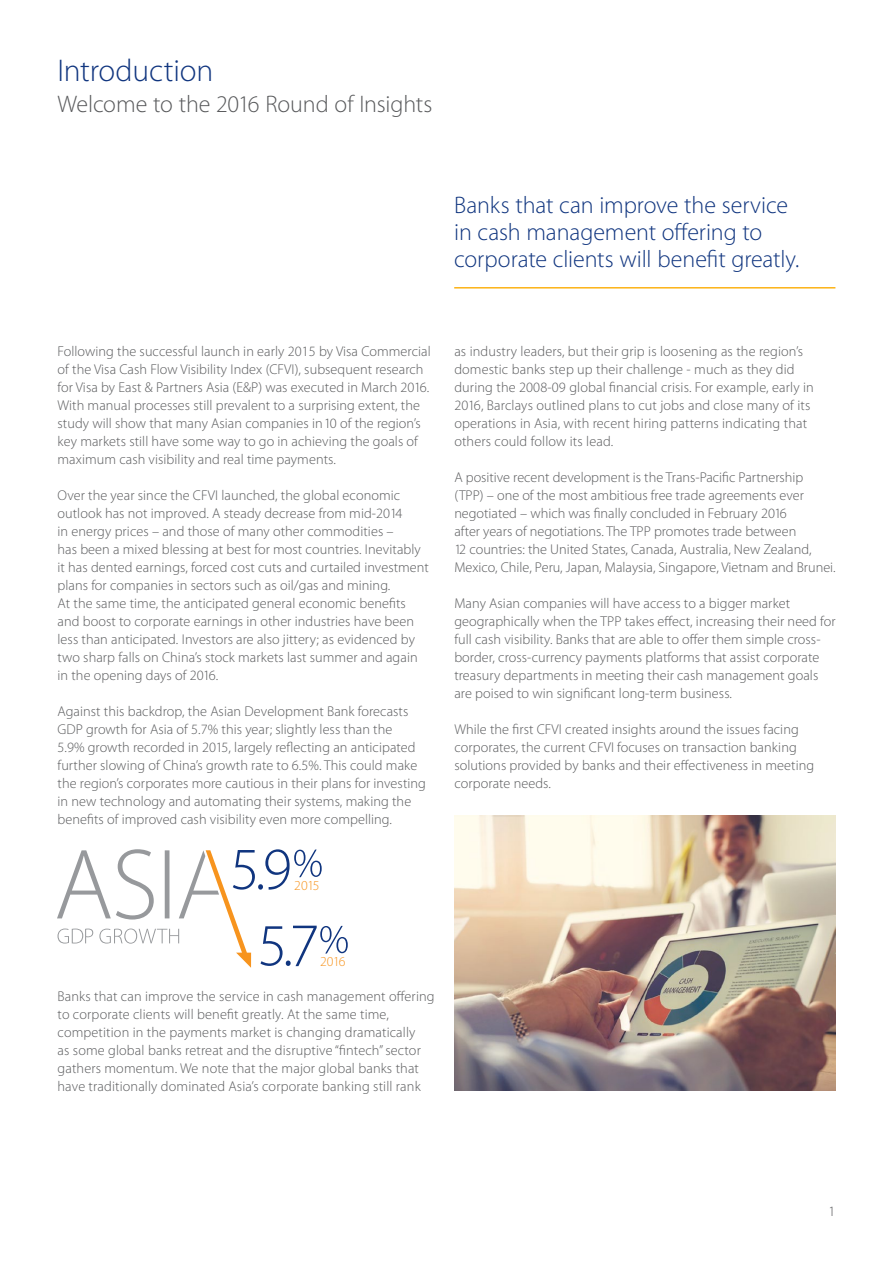
<style>
.page{position:relative;width:893px;height:1263px;background:#fff}
.page>*{position:absolute;margin:0;border:0;box-sizing:border-box;transform-origin:0 0}
.t1{font:300 31.5px "Myriad Pro";letter-spacing:-.005em;color:#10357f}
.t2{font:300 24px/27px "Myriad Pro";letter-spacing:-.005em;color:#10357f}
.t3{font:300 24px "Myriad Pro";letter-spacing:-.005em;color:#58595b}
.t4{font:300 14.25px/18px "Myriad Pro";letter-spacing:.005em;color:#58595b}
.t5{font:300 13.8px "Myriad Pro";letter-spacing:-.03em;color:#f7941e}
</style>
<div class="page">
<svg style="left:57px;top:849px;width:291px;height:119px"></svg>
<hr style="left:454px;top:287px;width:381px;height:2px;background:#fcb316">
<img style="left:454px;top:816px;width:381px;height:275px">
<h1 class="t1" style="left:57px;top:52px;width:158px">Introduction</h1>
<h2 class="t3" style="left:57px;top:90px;width:377px">Welcome to the 2016 Round of Insights</h2>
<h2 class="t2" style="left:454px;top:191px;width:346px">Banks that can improve the service in cash management offering to corporate clients will benefit greatly.</h2>
<p class="t4" style="left:58px;top:342px;width:375px">Following the successful launch in early 2015 by Visa Commercial of the Visa Cash Flow Visibility Index (CFVI), subsequent research for Visa by East &amp; Partners Asia (E&amp;P) was executed in March 2016.<br>With manual processes still prevalent to a surprising extent, the study will show that many Asian companies in 10 of the region’s key markets still have some way to go in achieving the goals of maximum cash visibility and real time payments.</p>
<p class="t4" style="left:58px;top:486px;width:373px">Over the year since the CFVI launched, the global economic outlook has not improved. A steady decrease from mid-2014<br>in energy prices – and those of many other commodities –<br>has been a mixed blessing at best for most countries. Inevitably it has dented earnings, forced cost cuts and curtailed investment plans for companies in sectors such as oil/gas and mining.<br>At the same time, the anticipated general economic benefits and boost to corporate earnings in other industries have been less than anticipated. Investors are also jittery; as evidenced by two sharp falls on China’s stock markets last summer and again in the opening days of 2016.</p>
<p class="t4" style="left:58px;top:702px;width:370px">Against this backdrop, the Asian Development Bank forecasts GDP growth for Asia of 5.7% this year; slightly less than the<br>5.9% growth recorded in 2015, largely reflecting an anticipated further slowing of China’s growth rate to 6.5%. This could make the region’s corporates more cautious in their plans for investing in new technology and automating their systems, making the benefits of improved cash visibility even more compelling.</p>
<p class="t5" style="left:294px;top:877px;width:27px">2015</p>
<p class="t4" style="left:454px;top:342px;width:361px">as industry leaders, but their grip is loosening as the region’s domestic banks step up their challenge - much as they did during the 2008-09 global financial crisis. For example, early in 2016, Barclays outlined plans to cut jobs and close many of its operations in Asia, with recent hiring patterns indicating that others could follow its lead.</p>
<p class="t4" style="left:454px;top:468px;width:383px">A positive recent development is the Trans-Pacific Partnership (TPP) – one of the most ambitious free trade agreements ever negotiated – which was finally concluded in February 2016<br>after years of negotiations. The TPP promotes trade between<br>12 countries: the United States, Canada, Australia, New Zealand, Mexico, Chile, Peru, Japan, Malaysia, Singapore, Vietnam and Brunei.</p>
<p class="t4" style="left:454px;top:594px;width:383px">Many Asian companies will have access to a bigger market geographically when the TPP takes effect, increasing their need for full cash visibility. Banks that are able to offer them simple cross&shy;border, cross-currency payments platforms that assist corporate treasury departments in meeting their cash management goals are poised to win significant long-term business.</p>
<p class="t4" style="left:454px;top:720px;width:361px">While the first CFVI created insights around the issues facing corporates, the current CFVI focuses on transaction banking solutions provided by banks and their effectiveness in meeting corporate needs.</p>
<p class="t5" style="left:320px;top:953px;width:27px">2016</p>
<p class="t4" style="left:58px;top:987px;width:379px">Banks that can improve the service in cash management offering to corporate clients will benefit greatly. At the same time, competition in the payments market is changing dramatically<br>as some global banks retreat and the disruptive “fintech” sector gathers momentum. We note that the major global banks that have traditionally dominated Asia’s corporate banking still rank</p>
<p class="t4" style="left:829px;top:1202px;width:8px">1</p>
</div>
